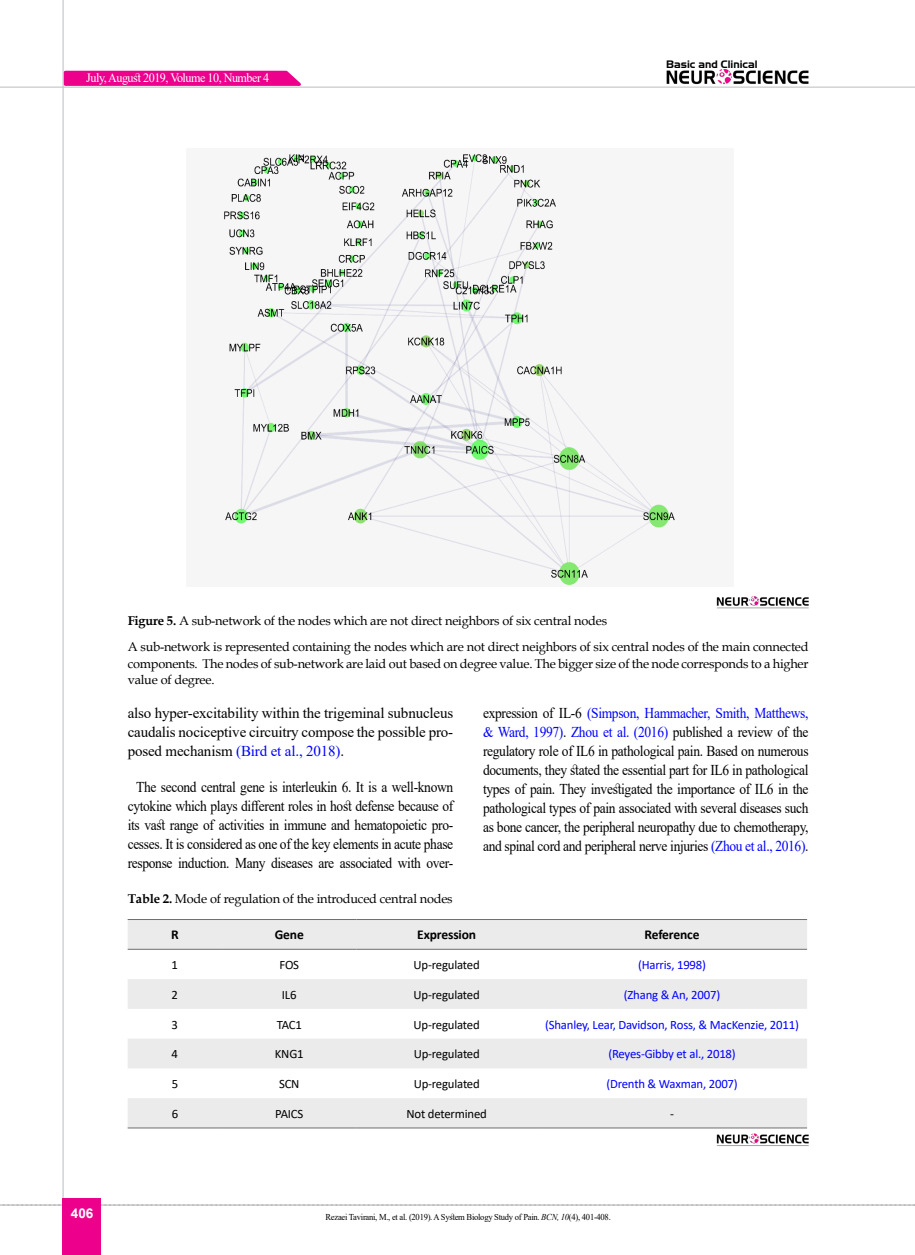
<style>
.page{position:relative;width:915px;height:1255px;background:#fff}
.page>*{position:absolute;margin:0;border:0;box-sizing:border-box;transform-origin:0 0}
.t1{font:15px/19px "Times New Roman";letter-spacing:-.025em;color:#000;text-align:center;scale:.9 1}
.t2{font:15px/19px "Times New Roman";letter-spacing:-.025em;color:#000;text-align:justify}
.t3{font:700 13.5px "Calibri";letter-spacing:-.01em;color:#000}
.t4{font:700 13.5px "Arial";color:#fff}
.t5{font:12.75px/26.2px "Book Antiqua";letter-spacing:-.015em;color:#000}
.t6{font:12.75px "Calibri";letter-spacing:-.015em;color:#00f}
.t7{font:12.75px "Calibri";letter-spacing:-.015em;color:#000}
.t8{font:12.75px "Times New Roman";letter-spacing:-.04em;color:#fff;scale:.95 1}
.t9{font:10.5px "Aero Regular SWFTE";color:#000}
.t10{font:9px "Times New Roman";letter-spacing:-.03em;color:#000;scale:.95 1}
.s1{font-weight:700}
.s2{color:#00f}
.s3{font-style:italic}
</style>
<div class="page">
<svg style="left:0;top:1204px;width:915px;height:1px"></svg>
<hr style="left:62px;top:0;width:2px;height:1254px;background:#c2c4c6">
<hr style="left:0;top:87px;width:914px;height:1px;background:#c2c4c6">
<img style="left:666px;top:69px;width:142px;height:16px">
<div style="left:63px;top:1198px;width:38px;height:56px;background:#ec008c"></div>
<svg style="left:62px;top:69px;width:245px;height:18px;background:#ee32a2"></svg>
<img style="left:223px;top:154px;width:452px;height:431px">
<img style="left:716px;top:596px;width:92px;height:13px">
<svg style="left:128px;top:920px;width:678px;height:207px;fill:#ebebec"></svg>
<hr style="left:128px;top:919px;width:94px;height:1px;background:#6d6e71">
<hr style="left:222px;top:919px;width:134px;height:1px;background:#6d6e71">
<hr style="left:356px;top:919px;width:180px;height:1px;background:#6d6e71">
<hr style="left:536px;top:919px;width:270px;height:1px;background:#6d6e71">
<hr style="left:128px;top:948px;width:94px;height:1px;background:#6d6e71">
<hr style="left:222px;top:948px;width:134px;height:1px;background:#6d6e71">
<hr style="left:356px;top:948px;width:180px;height:1px;background:#6d6e71">
<hr style="left:536px;top:948px;width:270px;height:1px;background:#6d6e71">
<hr style="left:128px;top:1127px;width:94px;height:1px;background:#6d6e71">
<hr style="left:222px;top:1127px;width:134px;height:1px;background:#6d6e71">
<hr style="left:356px;top:1127px;width:180px;height:1px;background:#6d6e71">
<hr style="left:536px;top:1127px;width:270px;height:1px;background:#6d6e71">
<img style="left:711px;top:1128px;width:97px;height:18px">
<p class="t8" style="left:86px;top:69px;width:194px">July, August 2019, Volume 10, Number 4</p>
<p class="t9" style="left:666px;top:58px;width:93px">Basic and Clinical</p>
<p class="t5" style="left:128px;top:607px;width:682px"><span class="s1">Figure 5.</span> A sub-network of the nodes which are not direct neighbors of six central nodes<br>A sub-network is represented containing the nodes which are not direct neighbors of six central nodes of the main connected</p>
<p class="t5" style="left:128px;top:655px;width:682px;line-height:16.5px">components. The nodes of sub-network are laid out based on degree value. The bigger size of the node corresponds to a higher value of degree.</p>
<p class="t2" style="left:128px;top:702px;width:327px">also hyper-excitability within the trigeminal subnucleus caudalis nociceptive circuitry compose the possible pro&shy;posed mechanism <span class="s2">(Bird et al., 2018)</span>.</p>
<p class="t1" style="left:128px;top:776px;width:363px">The second central gene is interleukin 6. It is a well-known cytokine which plays different roles in host defense because of its vast range of activities in immune and hematopoietic pro&shy;cesses. It is considered as one of the key elements in acute phase response induction. Many diseases are associated with over-</p>
<p class="t1" style="left:483px;top:702px;width:363px;text-align:justify">expression of IL-6 <span class="s2">(Simpson, Hammacher, Smith, Matthews, &amp; Ward, 1997)</span>. <span class="s2">Zhou et al. (2016)</span> published a review of the regulatory role of IL6 in pathological pain. Based on numerous documents, they stated the essential part for IL6 in pathological types of pain. They investigated the importance of IL6 in the pathological types of pain associated with several diseases such as bone cancer, the peripheral neuropathy due to chemotherapy, and spinal cord and peripheral nerve injuries <span class="s2">(Zhou et al., 2016)</span>.</p>
<p class="t5" style="left:128px;top:885px;width:326px"><span class="s1">Table 2.</span> Mode of regulation of the introduced central nodes</p>
<p class="t3" style="left:171px;top:925px;width:9px">R</p>
<p class="t3" style="left:275px;top:925px;width:31px">Gene</p>
<p class="t3" style="left:417px;top:925px;width:60px">Expression</p>
<p class="t3" style="left:644px;top:925px;width:56px">Reference</p>
<p class="t7" style="left:171px;top:955px;width:8px">1</p>
<p class="t7" style="left:279px;top:955px;width:21px">FOS</p>
<p class="t7" style="left:413px;top:955px;width:68px">Up-regulated</p>
<p class="t6" style="left:637px;top:955px;width:70px">(Harris, 1998)</p>
<p class="t7" style="left:171px;top:985px;width:8px">2</p>
<p class="t7" style="left:282px;top:985px;width:16px">IL6</p>
<p class="t7" style="left:413px;top:985px;width:68px">Up-regulated</p>
<p class="t6" style="left:623px;top:985px;width:98px">(Zhang &amp; An, 2007)</p>
<p class="t7" style="left:172px;top:1015px;width:8px">3</p>
<p class="t7" style="left:276px;top:1015px;width:27px">TAC1</p>
<p class="t7" style="left:413px;top:1015px;width:68px">Up-regulated</p>
<p class="t6" style="left:545px;top:1015px;width:255px">(Shanley, Lear, Davidson, Ross, &amp; MacKenzie, 2011)</p>
<p class="t7" style="left:172px;top:1045px;width:8px">4</p>
<p class="t7" style="left:275px;top:1045px;width:30px">KNG1</p>
<p class="t7" style="left:413px;top:1045px;width:68px">Up-regulated</p>
<p class="t6" style="left:608px;top:1045px;width:129px">(Reyes-Gibby et al., 2018)</p>
<p class="t7" style="left:172px;top:1074px;width:8px">5</p>
<p class="t7" style="left:279px;top:1074px;width:22px">SCN</p>
<p class="t7" style="left:413px;top:1074px;width:68px">Up-regulated</p>
<p class="t6" style="left:606px;top:1074px;width:133px">(Drenth &amp; Waxman, 2007)</p>
<p class="t7" style="left:172px;top:1104px;width:8px">6</p>
<p class="t7" style="left:275px;top:1104px;width:30px">PAICS</p>
<p class="t7" style="left:406px;top:1104px;width:82px">Not determined</p>
<p class="t7" style="left:670px;top:1104px;width:5px">-</p>
<p class="t4" style="left:71px;top:1203px;width:24px">406</p>
<p class="t10" style="left:325px;top:1210px;width:302px">Rezaei Tavirani, M., et al. (2019). A System Biology Study of Pain. <span class="s3">BCN, 10</span>(4), 401-408.</p>
</div>
